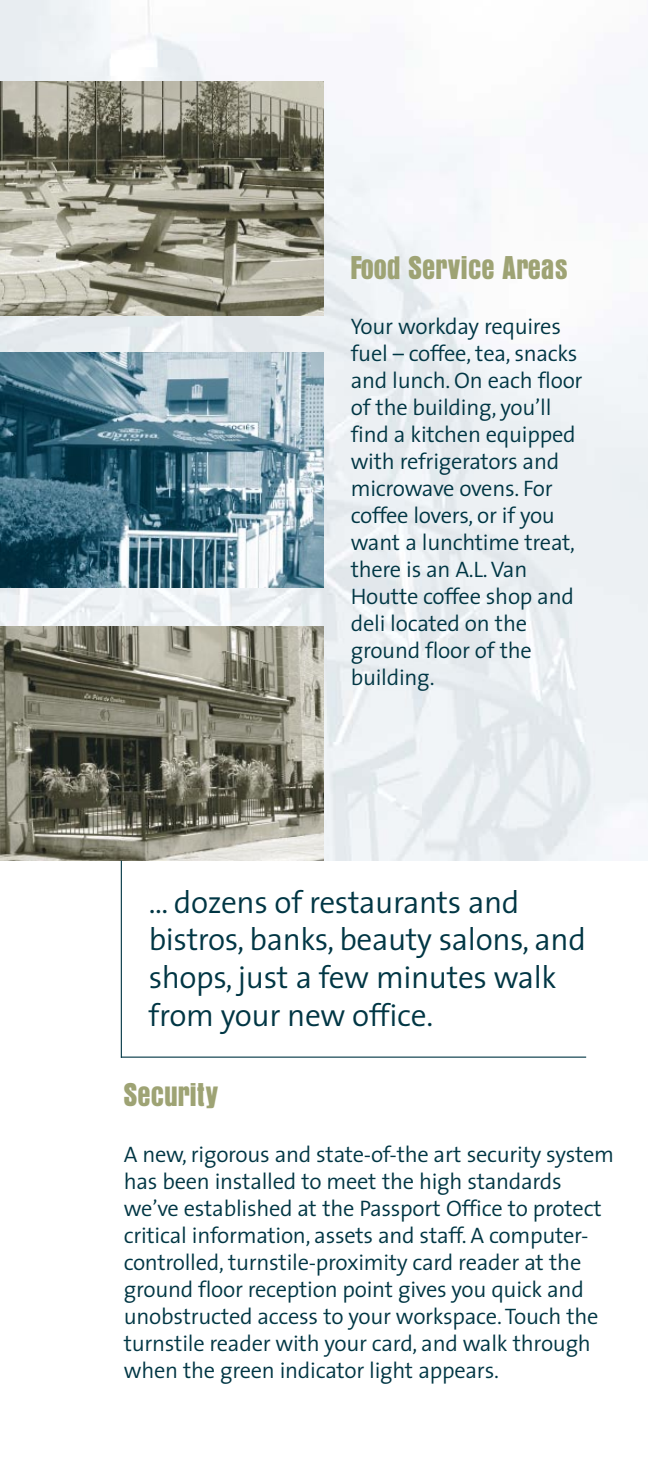
<style>
.page{position:relative;width:648px;height:1458px;background:#fff}
.page>*{position:absolute;margin:0;border:0;box-sizing:border-box;transform-origin:0 0}
.t1{font:300 31.5px/37.8px "The Sans";letter-spacing:-.01em;color:#003644}
.t2{font:29.25px "Cg Aura";letter-spacing:-.01em;color:#9ea374}
.t3{font:300 22.5px/27px "The Sans";letter-spacing:-.01em;color:#003644}
</style>
<div class="page">
<img style="left:0;top:0;width:648px;height:861px">
<img style="left:0;top:626px;width:324px;height:235px">
<img style="left:0;top:81px;width:324px;height:235px">
<img style="left:0;top:353px;width:324px;height:235px">
<hr style="left:121px;top:1057px;width:465px;height:1px;background:#003644">
<hr style="left:121px;top:861px;width:1px;height:197px;background:#003644">
<h2 class="t2" style="left:351px;top:255px;width:219px">Food Service Areas</h2>
<p class="t3" style="left:351px;top:315px;width:233px">Your workday requires fuel – coffee, tea, snacks and lunch. On each floor of the building, you’ll find a kitchen equipped with refrigerators and microwave ovens. For coffee lovers, or if you want a lunchtime treat, there is an A.L. Van<br>Houtte coffee shop and deli located on the ground floor of the building.</p>
<h1 class="t1" style="left:149px;top:886px;width:439px">... dozens of restaurants and bistros, banks, beauty salons, and shops, just a few minutes walk from your new office.</h1>
<h2 class="t2" style="left:124px;top:1083px;width:97px">Security</h2>
<p class="t3" style="left:124px;top:1143px;width:492px">A new, rigorous and state-of-the art security system has been installed to meet the high standards we’ve established at the Passport Office to protect critical information, assets and staff. A computer&shy;controlled, turnstile-proximity card reader at the ground floor reception point gives you quick and unobstructed access to your workspace. Touch the turnstile reader with your card, and walk through when the green indicator light appears.</p>
</div>
